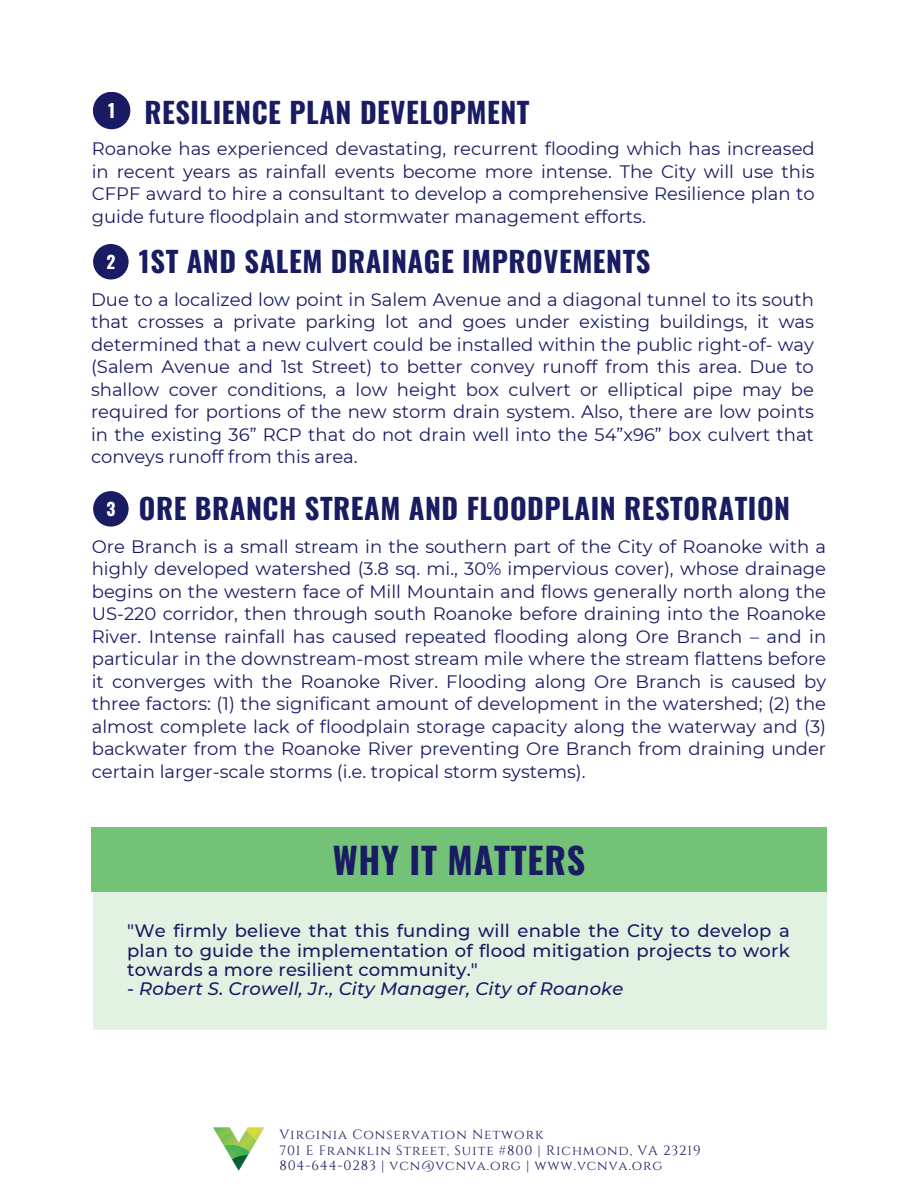
<style>
.page{position:relative;width:918px;height:1188px;background:#fff}
.page>*{position:absolute;margin:0;border:0;box-sizing:border-box;transform-origin:0 0}
.t1{font:700 36px "Oswald";letter-spacing:.02em;color:#191b63}
.t2{font:700 28.5px "Oswald";letter-spacing:.02em;color:#191b63}
.t3{font:18px/22.5px "Montserrat";color:#191b63;text-align:justify}
.t4{font:500 18px/19.2px "Montserrat";letter-spacing:.01em;color:#191b63;text-align:justify}
.t5{font:italic 500 18px "Montserrat";letter-spacing:.01em;color:#191b63}
.t6{font:13.5px/15.8px "Cinzel";letter-spacing:.065em;color:#191b63}
.s1{font-size:17.55px;color:#fff}
</style>
<div class="page">
<div style="left:93px;top:892px;width:733px;height:138px;background:#e2f2e2"></div>
<div style="left:91px;top:827px;width:735px;height:65px;background:#74c277"></div>
<img style="left:213px;top:1127px;width:52px;height:44px">
<div style="left:93px;top:92px;width:37px;height:37px;background:#191b63;border-radius:50%"></div>
<div style="left:93px;top:244px;width:36px;height:36px;background:#191b63;border-radius:50%"></div>
<div style="left:93px;top:491px;width:36px;height:36px;background:#191b63;border-radius:50%"></div>
<h2 class="t2" style="left:108px;top:98px;width:423px"><sup>1</sup> RESILIENCE PLAN DEVELOPMENT</h2>
<p class="t3" style="left:92px;top:137px;width:724px">Roanoke has experienced devastating, recurrent flooding which has increased in recent years as rainfall events become more intense. The City will use this CFPF award to hire a consultant to develop a comprehensive Resilience plan to guide future floodplain and stormwater management efforts.</p>
<h2 class="t2" style="left:107px;top:246px;width:545px"><span class="s1">2</span> 1ST AND SALEM DRAINAGE IMPROVEMENTS</h2>
<p class="t3" style="left:91px;top:287px;width:724px">Due to a localized low point in Salem Avenue and a diagonal tunnel to its south that crosses a private parking lot and goes under existing buildings, it was determined that a new culvert could be installed within the public right-of- way (Salem Avenue and 1st Street) to better convey runoff from this area. Due to shallow cover conditions, a low height box culvert or elliptical pipe may be required for portions of the new storm drain system. Also, there are low points in the existing 36” RCP that do not drain well into the 54”x96” box culvert that conveys runoff from this area.</p>
<h2 class="t2" style="left:107px;top:493px;width:685px"><span class="s1">3</span> ORE BRANCH STREAM AND FLOODPLAIN RESTORATION</h2>
<p class="t3" style="left:92px;top:534px;width:736px">Ore Branch is a small stream in the southern part of the City of Roanoke with a highly developed watershed (3.8 sq. mi., 30% impervious cover), whose drainage begins on the western face of Mill Mountain and flows generally north along the US-220 corridor, then through south Roanoke before draining into the Roanoke River. Intense rainfall has caused repeated flooding along Ore Branch – and in particular in the downstream-most stream mile where the stream flattens before it converges with the Roanoke River. Flooding along Ore Branch is caused by three factors: (1) the significant amount of development in the watershed; (2) the almost complete lack of floodplain storage capacity along the waterway and (3) backwater from the Roanoke River preventing Ore Branch from draining under certain larger-scale storms (i.e. tropical storm systems).</p>
<h1 class="t1" style="left:333px;top:841px;width:254px">WHY IT MATTERS</h1>
<p class="t4" style="left:127px;top:921px;width:664px">"We firmly believe that this funding will enable the City to develop a plan to guide the implementation of flood mitigation projects to work towards a more resilient community."</p>
<p class="t5" style="left:127px;top:976px;width:498px">- Robert S. Crowell, Jr., City Manager, City of Roanoke</p>
<p class="t6" style="left:279px;top:1126px;width:423px">Virginia Conservation Network<br>701 E Franklin Street, Suite #800 | Richmond, VA 23219<br>804-644-0283 | vcn@vcnva.org | www.vcnva.org</p>
</div>
